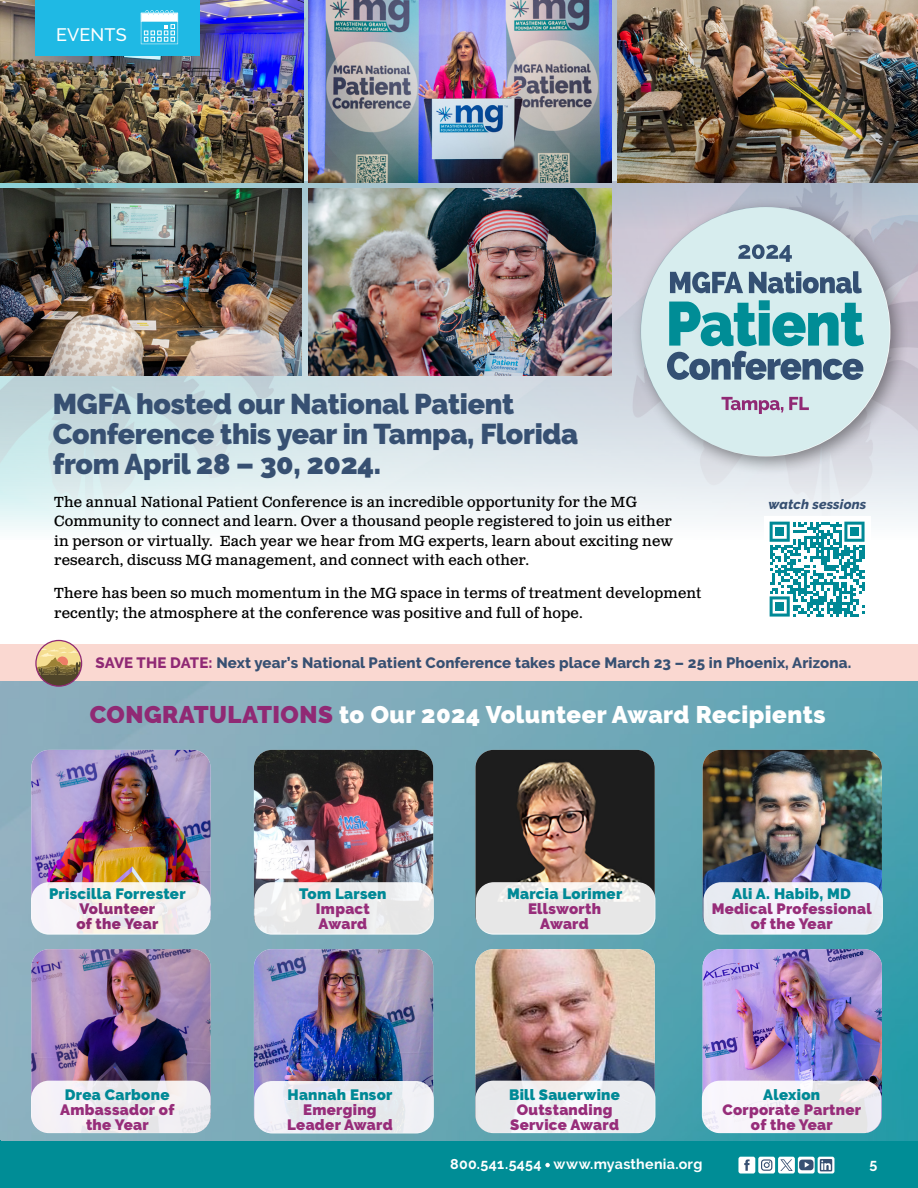
<style>
.page{position:relative;width:918px;height:1188px;background:#fff}
.page>*{position:absolute;margin:0;border:0;box-sizing:border-box;transform-origin:0 0}
.t1{font:900 28.5px/30px "Raleway";letter-spacing:-.01em;color:#375072}
.t2{font:900 24px "Raleway";letter-spacing:.02em;color:#fff}
.t3{font:500 18px "Raleway";letter-spacing:.01em;color:#fff}
.t4{font:900 15px/15px "Raleway";letter-spacing:.02em;color:#972d7a;text-align:center}
.t5{font:900 15px "Raleway";letter-spacing:.02em;color:#008996}
.t6{font:800 15px "Raleway";letter-spacing:.01em;color:#375072}
.t7{font:900 15px/15px "Raleway";letter-spacing:.02em;color:#902a73}
.t8{font:14.7px/19.5px "Clarendon Text Pro";letter-spacing:.01em;color:#000}
.t9{font:700 14.25px "Raleway";letter-spacing:.02em;color:#fff}
.t10{font:italic 800 13.5px "Raleway";letter-spacing:.01em;color:#375072}
.s1{color:#902974}
</style>
<div class="page">
<img style="left:0;top:680px;width:918px;height:461px">
<div style="left:1px;top:645px;width:917px;height:36px;background:#fad8d1"></div>
<img style="left:703px;top:750px;width:179px;height:184px">
<img style="left:703px;top:949px;width:179px;height:184px">
<img style="left:475px;top:750px;width:180px;height:184px">
<img style="left:475px;top:949px;width:180px;height:184px">
<img style="left:254px;top:750px;width:179px;height:184px">
<img style="left:254px;top:949px;width:179px;height:184px">
<img style="left:31px;top:750px;width:180px;height:184px">
<img style="left:31px;top:949px;width:180px;height:184px">
<img style="left:0;top:228px;width:918px;height:302px">
<img style="left:0;top:0;width:918px;height:228px">
<img style="left:308px;top:0;width:303px;height:183px">
<img style="left:0;top:0;width:303px;height:183px">
<img style="left:308px;top:189px;width:303px;height:186px">
<img style="left:0;top:189px;width:302px;height:186px">
<img style="left:617px;top:0;width:301px;height:182px">
<div style="left:36px;top:0;width:164px;height:55px;background:#1fb9e4"></div>
<svg style="left:141px;top:10px;width:37px;height:34px"></svg>
<div style="left:631px;top:197px;width:279px;height:279px;background:#000;opacity:.41"></div>
<div style="left:640px;top:207px;width:250px;height:249px;background:#d7edee;border-radius:50%"></div>
<svg style="left:667px;top:300px;width:197px;height:80px"></svg>
<svg style="left:670px;top:272px;width:73px;height:21px"></svg>
<svg style="left:749px;top:271px;width:113px;height:22px"></svg>
<svg style="left:722px;top:397px;width:61px;height:17px"></svg>
<svg style="left:789px;top:397px;width:20px;height:13px"></svg>
<svg style="left:738px;top:244px;width:54px;height:18px"></svg>
<svg style="left:254px;top:882px;width:180px;height:53px;fill:#eae9ea"></svg>
<div style="left:254px;top:1081px;width:180px;height:53px;background:linear-gradient(to right,#edecf4,#e9ebee);border-radius:18px"></div>
<svg style="left:476px;top:882px;width:179px;height:53px;background:#e8e8e8"></svg>
<div style="left:475px;top:1081px;width:180px;height:52px;background:linear-gradient(to right,#ecedef,#eff0f4);border-radius:18px"></div>
<div style="left:703px;top:882px;width:180px;height:53px;background:linear-gradient(to right,#eaebf2,#ebeef7);border-radius:18px"></div>
<svg style="left:702px;top:1081px;width:179px;height:52px;fill:#f6f1f7"></svg>
<div style="left:764px;top:516px;width:106px;height:106px;background:#fff"></div>
<svg style="left:770px;top:522px;width:95px;height:95px"></svg>
<div style="left:775px;top:527px;width:9px;height:9px;background:#008996"></div>
<div style="left:850px;top:527px;width:9px;height:9px;background:#008996"></div>
<div style="left:775px;top:602px;width:9px;height:9px;background:#008996"></div>
<svg style="left:31px;top:882px;width:180px;height:53px"></svg>
<div style="left:31px;top:1081px;width:180px;height:52px;background:#f1eff3;border-radius:18px"></div>
<svg style="left:36px;top:640px;width:46px;height:46px;background:#b8a17a"></svg>
<div style="left:35px;top:640px;width:47px;height:47px;border:1px solid #902974;border-radius:50%"></div>
<div style="left:0;top:1141px;width:918px;height:47px;background:#008d96"></div>
<svg style="left:545px;top:1163px;width:5px;height:4px"></svg>
<div style="left:738px;top:1157px;width:17px;height:17px;background:#fff;border-radius:2px"></div>
<svg style="left:744px;top:1159px;width:6px;height:12px"></svg>
<div style="left:758px;top:1157px;width:17px;height:17px;background:#fff;border-radius:2px"></div>
<div style="left:761px;top:1159px;width:11px;height:12px;border:1px solid #375072;border-radius:3px"></div>
<svg style="left:764px;top:1161px;width:6px;height:7px"></svg>
<div style="left:778px;top:1157px;width:17px;height:17px;background:#fff;border-radius:2px"></div>
<svg style="left:780px;top:1159px;width:13px;height:12px"></svg>
<svg style="left:798px;top:1157px;width:17px;height:17px"></svg>
<div style="left:799px;top:1160px;width:15px;height:10px;background:#375072;border-radius:3px"></div>
<svg style="left:805px;top:1162px;width:4px;height:6px"></svg>
<svg style="left:818px;top:1157px;width:16px;height:17px"></svg>
<svg style="left:820px;top:1159px;width:12px;height:12px"></svg>
<p class="t3" style="left:56px;top:24px;width:72px">EVENTS</p>
<h1 class="t1" style="left:53px;top:389px;width:527px">MGFA hosted our National Patient<br>Conference this year in Tampa, Florida from April 28 – 30, 2024.</h1>
<p class="t8" style="left:54px;top:493px;width:620px">The annual National Patient Conference is an incredible opportunity for the MG Community to connect and learn. Over a thousand people registered to join us either in person or virtually. Each year we hear from MG experts, learn about exciting new research, discuss MG management, and connect with each other.</p>
<p class="t8" style="left:54px;top:584px;width:649px">There has been so much momentum in the MG space in terms of treatment development recently; the atmosphere at the conference was positive and full of hope.</p>
<p class="t10" style="left:769px;top:496px;width:99px">watch sessions</p>
<p class="t6" style="left:96px;top:654px;width:757px"><span class="s1">SAVE THE DATE:</span> Next year’s National Patient Conference takes place March 23 – 25 in Phoenix, Arizona.</p>
<h2 class="t2" style="left:90px;top:701px;width:737px"><span class="s1">CONGRATULATIONS</span> to Our 2024 Volunteer Award Recipients</h2>
<p class="t5" style="left:49px;top:885px;width:138px">Priscilla Forrester</p>
<p class="t7" style="left:76px;top:902px;width:83px">Volunteer of the Year</p>
<p class="t5" style="left:65px;top:1086px;width:106px">Drea Carbone</p>
<p class="t4" style="left:60px;top:1102px;width:116px">Ambassador of the Year</p>
<p class="t5" style="left:299px;top:885px;width:89px">Tom Larsen</p>
<p class="t4" style="left:316px;top:902px;width:56px;text-align:left">Impact<br>Award</p>
<p class="t5" style="left:507px;top:885px;width:117px">Marcia Lorimer</p>
<p class="t4" style="left:528px;top:902px;width:75px">Ellsworth<br>Award</p>
<p class="t5" style="left:732px;top:885px;width:120px">Ali A. Habib, MD</p>
<p class="t4" style="left:712px;top:902px;width:161px">Medical Professional of the Year</p>
<p class="t5" style="left:288px;top:1086px;width:106px">Hannah Ensor</p>
<p class="t4" style="left:287px;top:1102px;width:107px">Emerging<br>Leader Award</p>
<p class="t5" style="left:509px;top:1086px;width:112px">Bill Sauerwine</p>
<p class="t4" style="left:510px;top:1102px;width:110px">Outstanding<br>Service Award</p>
<p class="t5" style="left:763px;top:1086px;width:58px">Alexion</p>
<p class="t4" style="left:722px;top:1102px;width:140px">Corporate Partner of the Year</p>
<p class="t9" style="left:450px;top:1156px;width:254px">800.541.5454 www.myasthenia.org</p>
<p class="t9" style="left:869px;top:1156px;width:9px">5</p>
</div>
